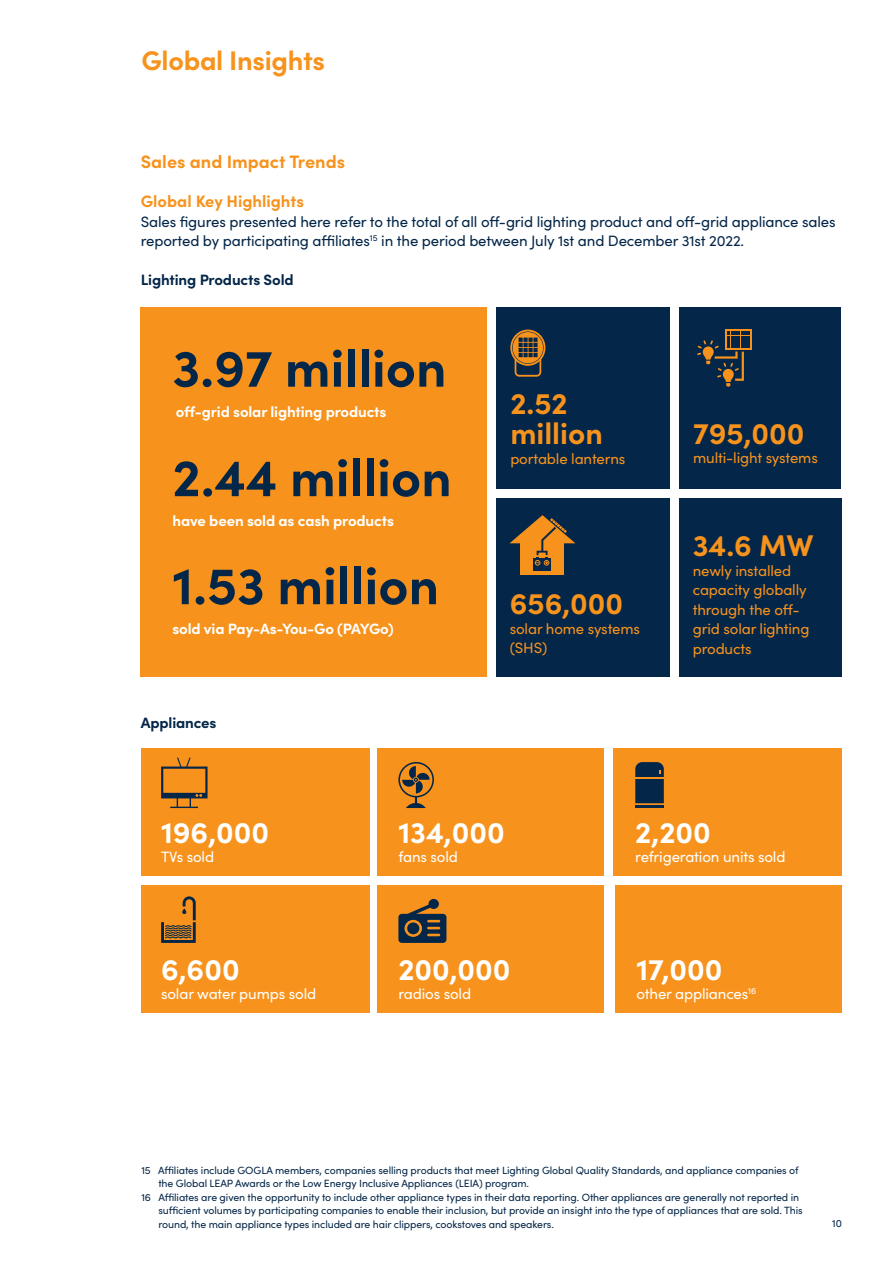
<style>
.page{position:relative;width:893px;height:1263px;background:#fff}
.page>*{position:absolute;margin:0;border:0;box-sizing:border-box;transform-origin:0 0}
.t1{font:700 52.5px "Sofia Pro";color:#042648}
.t2{font:700 30px "Sofia Pro";color:#fff}
.t3{font:700 30px/30px "Sofia Pro";color:#f7931d}
.t4{font:700 27px "Sofia Pro";letter-spacing:-.01em;color:#f7931d}
.t5{font:700 18px "Sofia Pro";color:#f7931d}
.t6{font:700 16.5px "Sofia Pro";color:#f7931d}
.t7{font:15px/19.5px "Sofia Pro";letter-spacing:-.01em;color:#042648}
.t8{font:15px/19.5px "Sofia Pro";letter-spacing:-.01em;color:#f7931d}
.t9{font:15px "Sofia Pro";letter-spacing:-.01em;color:#fff}
.t10{font:700 15px "Sofia Pro";letter-spacing:-.01em;color:#fff}
.t11{font:700 15px "Sofia Pro";letter-spacing:-.01em;color:#042648}
.t12{font:10.5px/13.5px "Sofia Pro";letter-spacing:-.01em;color:#042648}
</style>
<div class="page">
<div style="left:141px;top:307px;width:346px;height:370px;background:#f7931d"></div>
<div style="left:497px;top:307px;width:173px;height:181px;background:#042648"></div>
<svg style="left:510px;top:330px;width:35px;height:47px"></svg>
<div style="left:679px;top:307px;width:162px;height:181px;background:#042648"></div>
<svg style="left:725px;top:330px;width:27px;height:20px"></svg>
<svg style="left:697px;top:332px;width:53px;height:55px"></svg>
<div style="left:497px;top:498px;width:173px;height:179px;background:#042648"></div>
<div style="left:520px;top:535px;width:43px;height:40px;background:#f7931d"></div>
<div style="left:533px;top:558px;width:18px;height:13px;background:#042648"></div>
<svg style="left:509px;top:515px;width:66px;height:50px"></svg>
<div style="left:679px;top:498px;width:162px;height:179px;background:#042648"></div>
<div style="left:141px;top:748px;width:228px;height:128px;background:#f7931d"></div>
<div style="left:378px;top:748px;width:226px;height:128px;background:#f7931d"></div>
<div style="left:614px;top:748px;width:228px;height:128px;background:#f7931d"></div>
<div style="left:141px;top:885px;width:228px;height:128px;background:#f7931d"></div>
<svg style="left:398px;top:762px;width:36px;height:46px"></svg>
<svg style="left:161px;top:757px;width:47px;height:51px"></svg>
<hr style="left:635px;top:805px;width:29px;height:3px;background:#042648">
<svg style="left:635px;top:762px;width:29px;height:41px"></svg>
<svg style="left:161px;top:896px;width:35px;height:47px"></svg>
<div style="left:377px;top:885px;width:227px;height:128px;background:#f7931d"></div>
<svg style="left:398px;top:899px;width:48px;height:44px"></svg>
<div style="left:616px;top:885px;width:226px;height:128px;background:#f7931d"></div>
<p class="t4" style="left:141px;top:40px;width:185px">Global Insights</p>
<p class="t5" style="left:141px;top:148px;width:206px">Sales and Impact Trends</p>
<p class="t6" style="left:141px;top:189px;width:165px">Global Key Highlights</p>
<p class="t7" style="left:141px;top:211px;width:696px">Sales figures presented here refer to the total of all off-grid lighting product and off-grid appliance sales reported by participating affiliates<sup>15</sup> in the period between July 1st and December 31st 2022.</p>
<p class="t11" style="left:141px;top:268px;width:154px">Lighting Products Sold</p>
<p class="t1" style="left:172px;top:328px;width:276px">3.97 million</p>
<p class="t10" style="left:176px;top:400px;width:212px">off-grid solar lighting products</p>
<p class="t1" style="left:172px;top:437px;width:281px">2.44 million</p>
<p class="t10" style="left:172px;top:509px;width:223px">have been sold as cash products</p>
<p class="t1" style="left:172px;top:545px;width:268px">1.53 million</p>
<p class="t10" style="left:172px;top:617px;width:223px">sold via Pay-As-You-Go (PAYGo)</p>
<p class="t11" style="left:141px;top:711px;width:77px">Appliances</p>
<p class="t3" style="left:510px;top:386px;width:94px">2.52 million</p>
<p class="t8" style="left:510px;top:448px;width:117px">portable lanterns</p>
<p class="t3" style="left:510px;top:586px;width:115px">656,000</p>
<p class="t8" style="left:510px;top:618px;width:132px">solar home systems (SHS)</p>
<p class="t3" style="left:693px;top:416px;width:113px">795,000</p>
<p class="t8" style="left:693px;top:448px;width:126px">multi-light systems</p>
<p class="t3" style="left:693px;top:528px;width:122px">34.6 MW</p>
<p class="t8" style="left:693px;top:560px;width:118px">newly installed capacity globally through the off&shy;grid solar lighting products</p>
<p class="t2" style="left:161px;top:809px;width:110px">196,000</p>
<p class="t9" style="left:161px;top:846px;width:55px">TVs sold</p>
<p class="t2" style="left:161px;top:946px;width:80px">6,600</p>
<p class="t9" style="left:161px;top:983px;width:157px">solar water pumps sold</p>
<p class="t2" style="left:398px;top:809px;width:108px">134,000</p>
<p class="t9" style="left:398px;top:846px;width:61px">fans sold</p>
<p class="t2" style="left:398px;top:946px;width:114px">200,000</p>
<p class="t9" style="left:398px;top:983px;width:74px">radios sold</p>
<p class="t2" style="left:635px;top:809px;width:77px">2,200</p>
<p class="t9" style="left:635px;top:846px;width:152px">refrigeration units sold</p>
<p class="t2" style="left:636px;top:946px;width:88px">17,000</p>
<p class="t9" style="left:636px;top:983px;width:121px">other appliances<sup>16</sup></p>
<p class="t12" style="left:158px;top:1163px;width:642px;text-indent:-17px">15 Affiliates include GOGLA members, companies selling products that meet Lighting Global Quality Standards, and appliance companies of the Global LEAP Awards or the Low Energy Inclusive Appliances (LEIA) program.</p>
<p class="t12" style="left:158px;top:1190px;width:646px;text-indent:-17px">16 Affiliates are given the opportunity to include other appliance types in their data reporting. Other appliances are generally not reported in sufficient volumes by participating companies to enable their inclusion, but provide an insight into the type of appliances that are sold. This round, the main appliance types included are hair clippers, cookstoves and speakers.</p>
<p class="t12" style="left:832px;top:1216px;width:11px">10</p>
</div>
